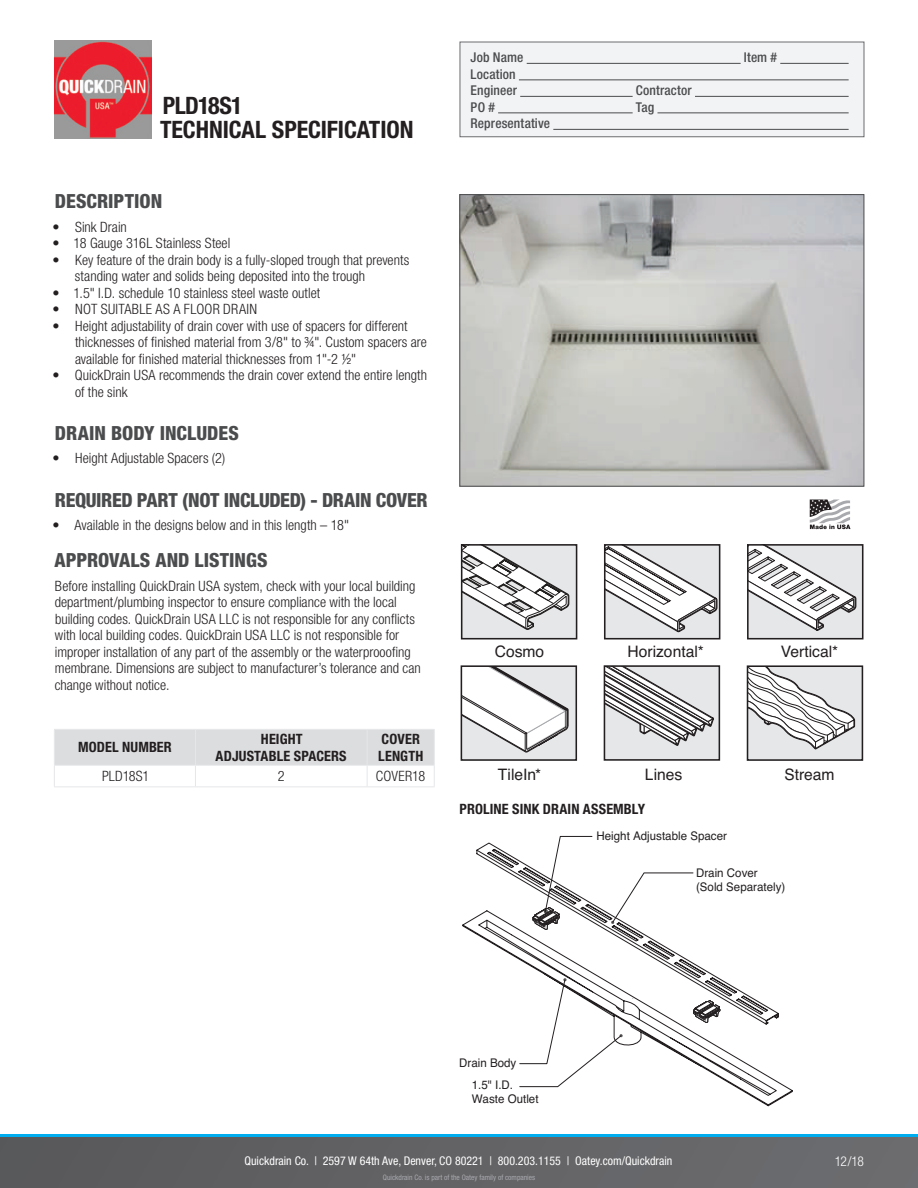
<style>
.page{position:relative;width:918px;height:1188px;background:#fff}
.page>*{position:absolute;margin:0;border:0;box-sizing:border-box;transform-origin:0 0}
.t1{font:700 condensed 24px "Helvetica Neue LT Std";letter-spacing:-.005em;color:#231f20}
.t2{font:700 condensed 24px "Helvetica Neue LT Std";letter-spacing:-.025em;color:#231f20}
.Subheads{font:800 condensed 19.5px "Helvetica Neue LT Std";letter-spacing:-.005em;color:#4b4c4d}
.t3{font:15.75px "Helvetica";color:#231f20}
.Copy{font:300 condensed 14.25px/16.5px "Helvetica Neue LT Std";color:#231f20}
.Copy-2{font:700 condensed 14.25px/16.5px "Helvetica Neue LT Std";letter-spacing:.01em;color:#231f20;text-align:center}
.Copy-3{font:300 condensed 14.25px "Helvetica Neue LT Std";letter-spacing:.025em;color:#231f20}
.chart{font:300 condensed 14.25px "Helvetica Neue LT Std";letter-spacing:.005em;color:#231f20}
.t4{font:500 condensed 13.5px "Helvetica Neue LT Std";letter-spacing:.01em;color:#4b4c4d}
.t5{font:300 condensed 13.5px "Helvetica Neue LT Std";color:#fff}
.t6{font:condensed 12px "Helvetica Neue LT Std";color:#fff}
.t7{font:11.85px/14.1px "Helvetica";color:#231f20}
.t8{font:condensed 7.5px "Helvetica Neue LT Std";color:#a8a9ad}
</style>
<div class="page">
<svg style="left:0;top:1137px;width:918px;height:51px;background:#626265"></svg>
<hr style="left:0;top:1134px;width:918px;height:3px;background:#00aeef">
<div style="left:460px;top:42px;width:404px;height:95px;background:#f2f3f4;border:1px solid #6c6d70"></div>
<hr style="left:527px;top:63px;width:214px;height:1px;background:#4b4c4d">
<hr style="left:780px;top:63px;width:69px;height:1px;background:#4b4c4d">
<hr style="left:519px;top:80px;width:330px;height:1px;background:#4b4c4d">
<hr style="left:520px;top:96px;width:113px;height:1px;background:#4b4c4d">
<hr style="left:695px;top:96px;width:154px;height:1px;background:#4b4c4d">
<hr style="left:498px;top:113px;width:135px;height:1px;background:#4b4c4d">
<hr style="left:657px;top:113px;width:192px;height:1px;background:#4b4c4d">
<hr style="left:553px;top:129px;width:296px;height:1px;background:#4b4c4d">
<img style="left:54px;top:40px;width:98px;height:98px">
<svg style="left:54px;top:730px;width:381px;height:56px"></svg>
<hr style="left:54px;top:786px;width:141px;height:1px;background:#e6e7e9">
<hr style="left:195px;top:786px;width:172px;height:1px;background:#e6e7e9">
<hr style="left:367px;top:786px;width:68px;height:1px;background:#e6e7e9">
<hr style="left:54px;top:729px;width:141px;height:1px;background:#e6e7e9">
<hr style="left:54px;top:730px;width:1px;height:35px;background:#e6e7e9">
<hr style="left:54px;top:765px;width:141px;height:1px;background:#e6e7e9">
<hr style="left:195px;top:729px;width:172px;height:1px;background:#e6e7e9">
<hr style="left:195px;top:730px;width:1px;height:35px;background:#e6e7e9">
<hr style="left:195px;top:765px;width:172px;height:1px;background:#e6e7e9">
<hr style="left:367px;top:729px;width:68px;height:1px;background:#e6e7e9">
<hr style="left:367px;top:730px;width:1px;height:35px;background:#e6e7e9">
<hr style="left:434px;top:730px;width:1px;height:35px;background:#e6e7e9">
<hr style="left:367px;top:765px;width:68px;height:1px;background:#e6e7e9">
<svg style="left:462px;top:196px;width:400px;height:288px;background:#bfbfbc"></svg>
<div style="left:460px;top:194px;width:404px;height:292px;border:1px solid #4b4c4d"></div>
<svg style="left:810px;top:500px;width:41px;height:29px"></svg>
<div style="left:462px;top:545px;width:115px;height:94px;background:#e6e7e9"></div>
<svg style="left:464px;top:547px;width:106px;height:83px"></svg>
<div style="left:461px;top:544px;width:116px;height:95px;border:2px solid #231f20"></div>
<div style="left:605px;top:545px;width:115px;height:94px;background:#e6e7e9"></div>
<svg style="left:607px;top:547px;width:110px;height:86px"></svg>
<div style="left:604px;top:544px;width:116px;height:95px;border:2px solid #231f20"></div>
<div style="left:748px;top:545px;width:115px;height:94px;background:#e6e7e9"></div>
<svg style="left:750px;top:547px;width:107px;height:84px"></svg>
<div style="left:747px;top:544px;width:117px;height:95px;border:2px solid #231f20"></div>
<div style="left:461px;top:666px;width:115px;height:94px;background:#e6e7e9"></div>
<svg style="left:464px;top:668px;width:105px;height:85px"></svg>
<div style="left:461px;top:665px;width:116px;height:96px;border:2px solid #231f20"></div>
<div style="left:604px;top:666px;width:115px;height:94px;background:#e6e7e9"></div>
<svg style="left:607px;top:668px;width:107px;height:78px"></svg>
<div style="left:604px;top:665px;width:116px;height:96px;border:2px solid #231f20"></div>
<div style="left:748px;top:666px;width:114px;height:94px;background:#e6e7e9"></div>
<svg style="left:750px;top:668px;width:106px;height:82px"></svg>
<div style="left:747px;top:665px;width:116px;height:96px;border:2px solid #231f20"></div>
<svg style="left:463px;top:843px;width:330px;height:263px"></svg>
<svg style="left:693px;top:1001px;width:27px;height:33px"></svg>
<svg style="left:533px;top:836px;width:60px;height:94px"></svg>
<p class="t2" style="left:163px;top:91px;width:82px">PLD18S1</p>
<p class="t1" style="left:160px;top:115px;width:255px">TECHNICAL SPECIFICATION</p>
<p class="Subheads" style="left:55px;top:189px;width:109px">DESCRIPTION</p>
<p class="Copy" style="left:53px;top:218px;width:76px">• Sink Drain</p>
<p class="Copy" style="left:53px;top:235px;width:179px">• 18 Gauge 316L Stainless Steel</p>
<p class="Copy" style="left:75px;top:251px;width:336px;text-indent:-22px">• Key feature of the drain body is a fully-sloped trough that prevents standing water and solids being deposited into the trough</p>
<p class="Copy" style="left:53px;top:284px;width:269px">• 1.5" I.D. schedule 10 stainless steel waste outlet</p>
<p class="Copy-3" style="left:53px;top:301px;width:206px">• NOT SUITABLE AS A FLOOR DRAIN</p>
<p class="Copy" style="left:75px;top:317px;width:353px;text-indent:-22px">• Height adjustability of drain cover with use of spacers for different thicknesses of finished material from 3/8" to ¾". Custom spacers are available for finished material thicknesses from 1"-2 ½"</p>
<p class="Copy" style="left:75px;top:367px;width:354px;text-indent:-22px">• QuickDrain USA recommends the drain cover extend the entire length of the sink</p>
<p class="Subheads" style="left:55px;top:421px;width:185px">DRAIN BODY INCLUDES</p>
<p class="Copy" style="left:53px;top:450px;width:174px">• Height Adjustable Spacers (2)</p>
<p class="Subheads" style="left:55px;top:488px;width:374px">REQUIRED PART (NOT INCLUDED) - DRAIN COVER</p>
<p class="Copy" style="left:53px;top:517px;width:298px">• Available in the designs below and in this length – 18"</p>
<p class="Subheads" style="left:54px;top:548px;width:215px">APPROVALS AND LISTINGS</p>
<p class="Copy" style="left:55px;top:577px;width:368px">Before installing QuickDrain USA system, check with your local building department/plumbing inspector to ensure compliance with the local building codes. QuickDrain USA LLC is not responsible for any conflicts with local building codes. QuickDrain USA LLC is not responsible for improper installation of any part of the assembly or the waterprooofing membrane. Dimensions are subject to manufacturer’s tolerance and can change without notice.</p>
<p class="Copy-2" style="left:78px;top:739px;width:95px">MODEL NUMBER</p>
<p class="Copy-2" style="left:216px;top:731px;width:132px">HEIGHT<br>ADJUSTABLE SPACERS</p>
<p class="Copy-2" style="left:378px;top:731px;width:47px;text-align:left">COVER<br>LENGTH</p>
<p class="chart" style="left:102px;top:768px;width:49px">PLD18S1</p>
<p class="chart" style="left:278px;top:768px;width:8px">2</p>
<p class="chart" style="left:376px;top:768px;width:51px">COVER18</p>
<p class="t4" style="left:471px;top:49px;width:54px">Job Name</p>
<p class="t4" style="left:744px;top:49px;width:35px">Item #</p>
<p class="t4" style="left:471px;top:66px;width:47px">Location</p>
<p class="t4" style="left:471px;top:82px;width:48px">Engineer</p>
<p class="t4" style="left:636px;top:82px;width:57px">Contractor</p>
<p class="t4" style="left:471px;top:99px;width:26px">PO #</p>
<p class="t4" style="left:636px;top:99px;width:20px">Tag</p>
<p class="t4" style="left:471px;top:115px;width:81px">Representative</p>
<p class="t3" style="left:495px;top:639px;width:51px">Cosmo</p>
<p class="t3" style="left:627px;top:639px;width:78px">Horizontal*</p>
<p class="t3" style="left:781px;top:639px;width:59px">Vertical*</p>
<p class="t3" style="left:498px;top:762px;width:45px">TileIn*</p>
<p class="t3" style="left:645px;top:762px;width:39px">Lines</p>
<p class="t3" style="left:785px;top:762px;width:52px">Stream</p>
<p class="Copy-2" style="left:460px;top:800px;width:187px">PROLINE SINK DRAIN ASSEMBLY</p>
<p class="t7" style="left:596px;top:829px;width:132px">Height Adjustable Spacer</p>
<p class="t7" style="left:696px;top:866px;width:91px">Drain Cover (Sold Separately)</p>
<p class="t7" style="left:459px;top:1052px;width:59px;line-height:22.2px;text-align:right">Drain Body<br>1.5" I.D.</p>
<p class="t7" style="left:472px;top:1092px;width:68px">Waste Outlet</p>
<p class="t6" style="left:244px;top:1153px;width:430px">Quickdrain Co. | 2597 W 64th Ave, Denver, CO 80221 | 800.203.1155 | Oatey.com/Quickdrain</p>
<p class="t8" style="left:383px;top:1173px;width:154px">Quickdrain Co. is part of the Oatey family of companies</p>
<p class="t5" style="left:835px;top:1154px;width:31px">12/18</p>
</div>
